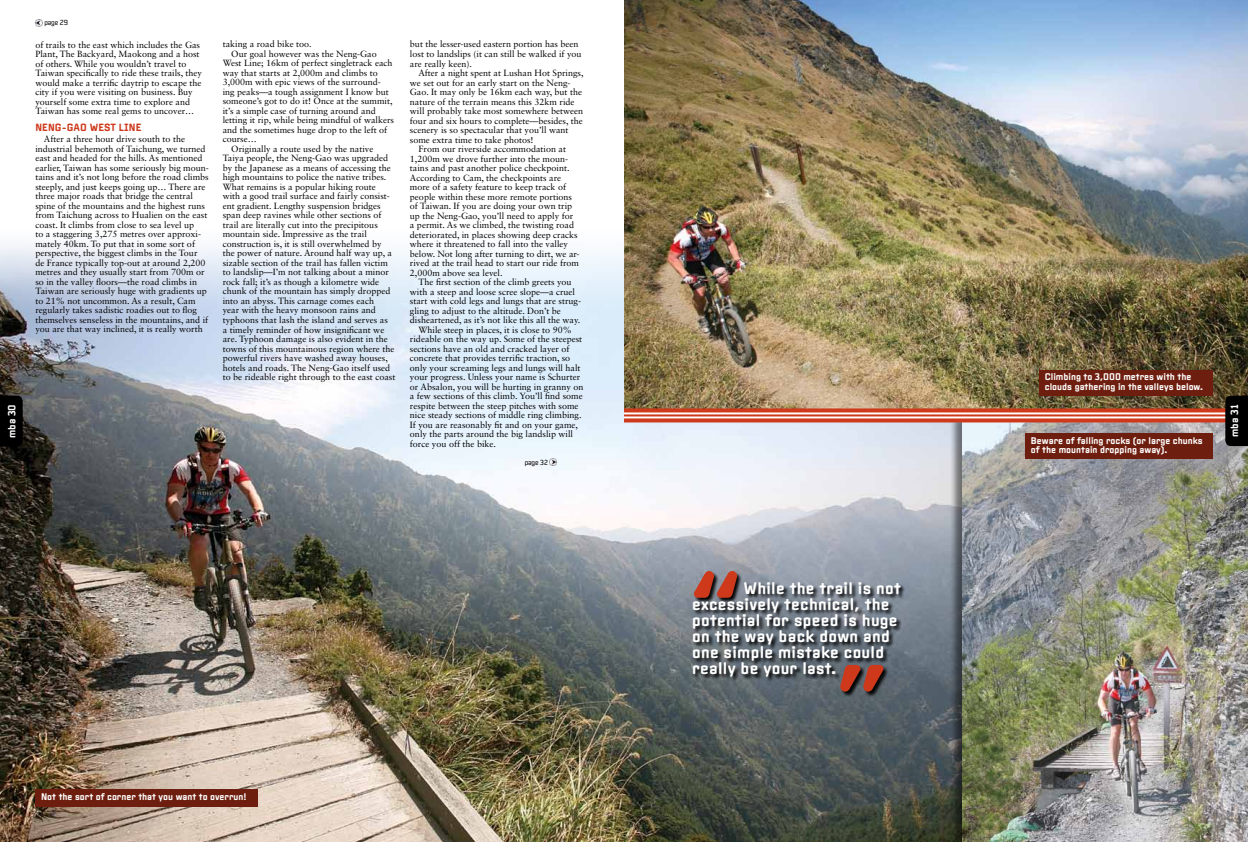
<style>
.page{position:relative;width:1248px;height:842px;background:#fff}
.page>*{position:absolute;margin:0;border:0;box-sizing:border-box;transform-origin:0 0}
.t1{font:700 91px "Clicker";color:#ce381b}
.t2{font:700 16px/16px "Clicker";letter-spacing:.02em;color:#fff}
.t3{font:700 10px "Clicker";letter-spacing:.01em;color:#ce381b}
.t4{font:700 10px "Clicker";color:#fff}
.t5{font:700 9.2px/9.5px "Clicker";color:#fff}
.t6{font:9px/9.5px "Sabon LT Std";color:#000}
.t7{font:7px "Clicker";letter-spacing:-.02em;color:#000}
</style>
<div class="page">
<img style="left:0;top:243px;width:949px;height:599px">
<img style="left:624px;top:0;width:623px;height:408px">
<div style="left:949px;top:413px;width:298px;height:429px;background:#000;opacity:.5"></div>
<img style="left:961px;top:422px;width:286px;height:420px">
<svg style="left:0;top:396px;width:23px;height:51px"></svg>
<svg style="left:624px;top:412px;width:601px;height:6px"></svg>
<svg style="left:624px;top:408px;width:601px;height:4px;background:#c63f21"></svg>
<hr style="left:624px;top:414px;width:623px;height:2px;background:#ce381b">
<svg style="left:624px;top:418px;width:601px;height:4px;background:#d34f35"></svg>
<svg style="left:1225px;top:396px;width:22px;height:50px"></svg>
<div style="left:1039px;top:370px;width:173px;height:26px;background:#6e1e0e"></div>
<div style="left:1025px;top:433px;width:187px;height:26px;background:#6e1e0e"></div>
<div style="left:35px;top:789px;width:223px;height:17px;background:#6e1e0e"></div>
<div style="left:692px;top:571px;width:214px;height:126px;background:#000;opacity:.95"></div>
<svg style="left:35px;top:20px;width:8px;height:7px"></svg>
<svg style="left:549px;top:459px;width:7px;height:7px"></svg>
<p class="t4" style="left:6px;top:438px;width:35px;rotate:-90deg">mba 30</p>
<p class="t7" style="left:44px;top:19px;width:25px">page 29</p>
<p class="t6" style="left:35px;top:40px;width:168px">of trails to the east which includes the Gas Plant, The Backyard, Maokong and a host of others. While you wouldn’t travel to Taiwan specifically to ride these trails, they would make a terrific daytrip to escape the city if you were visiting on business. Buy yourself some extra time to explore and Taiwan has some real gems to uncover…</p>
<p class="t3" style="left:35px;top:121px;width:107px">Neng -Gao West Line</p>
<p class="t6" style="left:35px;top:134px;width:175px;text-indent:9px">After a three hour drive south to the industrial behemoth of Taichung, we turned east and headed for the hills. As mentioned earlier, Taiwan has some seriously big moun&shy;tains and it’s not long before the road climbs steeply, and just keeps going up… There are three major roads that bridge the central spine of the mountains and the highest runs from Taichung across to Hualien on the east coast. It climbs from close to sea level up<br>to a staggering 3,275 metres over approxi&shy;mately 40km. To put that in some sort of perspective, the biggest climbs in the Tour<br>de France typically top-out at around 2,200 metres and they usually start from 700m or so in the valley floors—the road climbs in Taiwan are seriously huge with gradients up to 21% not uncommon. As a result, Cam regularly takes sadistic roadies out to flog themselves senseless in the mountains, and if you are that way inclined, it is really worth</p>
<p class="t6" style="left:223px;top:39px;width:91px">taking a road bike too.</p>
<p class="t6" style="left:231px;top:49px;width:147px">Our goal however was the Neng-Gao</p>
<p class="t6" style="left:223px;top:58px;width:171px">West Line; 16km of perfect singletrack each</p>
<p class="t6" style="left:223px;top:68px;width:157px">way that starts at 2,000m and climbs to</p>
<p class="t6" style="left:223px;top:77px;width:160px">3,000m with epic views of the surround-</p>
<p class="t6" style="left:223px;top:87px;width:168px">ing peaks—a tough assignment I know but</p>
<p class="t6" style="left:223px;top:96px;width:171px">someone’s got to do it! Once at the summit,</p>
<p class="t6" style="left:223px;top:106px;width:154px">it’s a simple case of turning around and</p>
<p class="t6" style="left:223px;top:115px;width:173px">letting it rip, while being mindful of walkers</p>
<p class="t6" style="left:223px;top:125px;width:166px">and the sometimes huge drop to the left of</p>
<p class="t6" style="left:223px;top:134px;width:36px">course…</p>
<p class="t6" style="left:231px;top:144px;width:144px">Originally a route used by the native</p>
<p class="t6" style="left:223px;top:153px;width:167px">Taiya people, the Neng-Gao was upgraded</p>
<p class="t6" style="left:223px;top:163px;width:170px">by the Japanese as a means of accessing the</p>
<p class="t6" style="left:223px;top:172px;width:165px">high mountains to police the native tribes.</p>
<p class="t6" style="left:223px;top:182px;width:155px">What remains is a popular hiking route</p>
<p class="t6" style="left:223px;top:191px;width:169px">with a good trail surface and fairly consist-</p>
<p class="t6" style="left:223px;top:201px;width:159px">ent gradient. Lengthy suspension bridges</p>
<p class="t6" style="left:223px;top:210px;width:160px">span deep ravines while other sections of</p>
<p class="t6" style="left:223px;top:220px;width:157px">trail are literally cut into the precipitous</p>
<p class="t6" style="left:223px;top:229px;width:146px">mountain side. Impressive as the trail</p>
<p class="t6" style="left:223px;top:239px;width:160px">construction is, it is still overwhelmed by</p>
<p class="t6" style="left:223px;top:248px;width:171px">the power of nature. Around half way up, a</p>
<p class="t6" style="left:223px;top:258px;width:167px">sizable section of the trail has fallen victim</p>
<p class="t6" style="left:223px;top:267px;width:168px">to landslip—I’m not talking about a minor</p>
<p class="t6" style="left:223px;top:277px;width:158px">rock fall; it’s as though a kilometre wide</p>
<p class="t6" style="left:223px;top:286px;width:169px">chunk of the mountain has simply dropped</p>
<p class="t6" style="left:223px;top:296px;width:153px">into an abyss. This carnage comes each</p>
<p class="t6" style="left:223px;top:305px;width:155px">year with the heavy monsoon rains and</p>
<p class="t6" style="left:223px;top:315px;width:167px">typhoons that lash the island and serves as</p>
<p class="t6" style="left:223px;top:324px;width:163px">a timely reminder of how insignificant we</p>
<p class="t6" style="left:223px;top:334px;width:167px">are. Typhoon damage is also evident in the</p>
<p class="t6" style="left:223px;top:344px;width:173px">towns of this mountainous region where the</p>
<p class="t6" style="left:223px;top:353px;width:167px">powerful rivers have washed away houses,</p>
<p class="t6" style="left:223px;top:363px;width:169px">hotels and roads. The Neng-Gao itself used</p>
<p class="t6" style="left:223px;top:372px;width:174px">to be rideable right through to the east coast</p>
<p class="t6" style="left:410px;top:40px;width:173px">but the lesser-used eastern portion has been lost to landslips (it can still be walked if you are really keen).</p>
<p class="t6" style="left:418px;top:68px;width:167px">After a night spent at Lushan Hot Springs,</p>
<p class="t6" style="left:410px;top:78px;width:162px">we set out for an early start on the Neng-</p>
<p class="t6" style="left:410px;top:87px;width:174px">Gao. It may only be 16km each way, but the</p>
<p class="t6" style="left:410px;top:97px;width:166px">nature of the terrain means this 32km ride</p>
<p class="t6" style="left:410px;top:106px;width:175px">will probably take most somewhere between</p>
<p class="t6" style="left:410px;top:116px;width:174px">four and six hours to complete—besides, the</p>
<p class="t6" style="left:410px;top:125px;width:160px">scenery is so spectacular that you’ll want</p>
<p class="t6" style="left:410px;top:135px;width:125px">some extra time to take photos!</p>
<p class="t6" style="left:418px;top:144px;width:149px">From our riverside accommodation at</p>
<p class="t6" style="left:410px;top:154px;width:160px">1,200m we drove further into the moun-</p>
<p class="t6" style="left:410px;top:163px;width:161px">tains and past another police checkpoint.</p>
<p class="t6" style="left:410px;top:173px;width:153px">According to Cam, the checkpoints are</p>
<p class="t6" style="left:410px;top:182px;width:157px">more of a safety feature to keep track of</p>
<p class="t6" style="left:410px;top:192px;width:164px">people within these more remote portions</p>
<p class="t6" style="left:410px;top:201px;width:164px">of Taiwan. If you are doing your own trip</p>
<p class="t6" style="left:410px;top:211px;width:165px">up the Neng-Gao, you’ll need to apply for</p>
<p class="t6" style="left:410px;top:220px;width:165px">a permit. As we climbed, the twisting road</p>
<p class="t6" style="left:410px;top:230px;width:169px">deteriorated, in places showing deep cracks</p>
<p class="t6" style="left:410px;top:239px;width:160px">where it threatened to fall into the valley</p>
<p class="t6" style="left:410px;top:249px;width:171px">below. Not long after turning to dirt, we ar-</p>
<p class="t6" style="left:410px;top:258px;width:171px">rived at the trail head to start our ride from</p>
<p class="t6" style="left:410px;top:268px;width:94px">2,000m above sea level.</p>
<p class="t6" style="left:418px;top:277px;width:155px">The first section of the climb greets you</p>
<p class="t6" style="left:410px;top:287px;width:167px">with a steep and loose scree slope—a cruel</p>
<p class="t6" style="left:410px;top:296px;width:173px">start with cold legs and lungs that are strug-</p>
<p class="t6" style="left:410px;top:306px;width:152px">gling to adjust to the altitude. Don’t be</p>
<p class="t6" style="left:410px;top:315px;width:172px">disheartened, as it’s not like this all the way.</p>
<p class="t6" style="left:418px;top:325px;width:155px">While steep in places, it is close to 90%</p>
<p class="t6" style="left:410px;top:334px;width:174px">rideable on the way up. Some of the steepest</p>
<p class="t6" style="left:410px;top:344px;width:161px">sections have an old and cracked layer of</p>
<p class="t6" style="left:410px;top:353px;width:162px">concrete that provides terrific traction, so</p>
<p class="t6" style="left:410px;top:363px;width:172px">only your screaming legs and lungs will halt</p>
<p class="t6" style="left:410px;top:372px;width:172px">your progress. Unless your name is Schurter</p>
<p class="t6" style="left:410px;top:382px;width:175px">or Absalon, you will be hurting in granny on</p>
<p class="t6" style="left:410px;top:391px;width:174px">a few sections of this climb. You’ll find some</p>
<p class="t6" style="left:410px;top:401px;width:170px">respite between the steep pitches with some</p>
<p class="t6" style="left:410px;top:410px;width:173px">nice steady sections of middle ring climbing.</p>
<p class="t6" style="left:410px;top:420px;width:170px">If you are reasonably fit and on your game,</p>
<p class="t6" style="left:410px;top:429px;width:165px">only the parts around the big landslip will</p>
<p class="t6" style="left:410px;top:439px;width:88px">force you off the bike.</p>
<p class="t7" style="left:524px;top:458px;width:25px">page 32</p>
<p class="t5" style="left:41px;top:792px;width:207px">Not the sort of corner that you want to overrun!</p>
<h1 class="t1" style="left:692px;top:550px;width:50px">“</h1>
<h2 class="t2" style="left:692px;top:579px;width:210px;text-indent:51px">While the trail is not excessively technical, the potential for speed is huge on the way back down and one simple mistake could really be your last.</h2>
<h1 class="t1" style="left:836px;top:643px;width:50px">”</h1>
<p class="t5" style="left:1044px;top:372px;width:160px">Climbing to 3,000 metres with the clouds gathering in the valleys below.</p>
<p class="t5" style="left:1030px;top:435px;width:173px">Beware of falling rocks (or large chunks of the mountain dropping away).</p>
<p class="t4" style="left:1228px;top:437px;width:34px;rotate:-90deg">mba 31</p>
</div>
